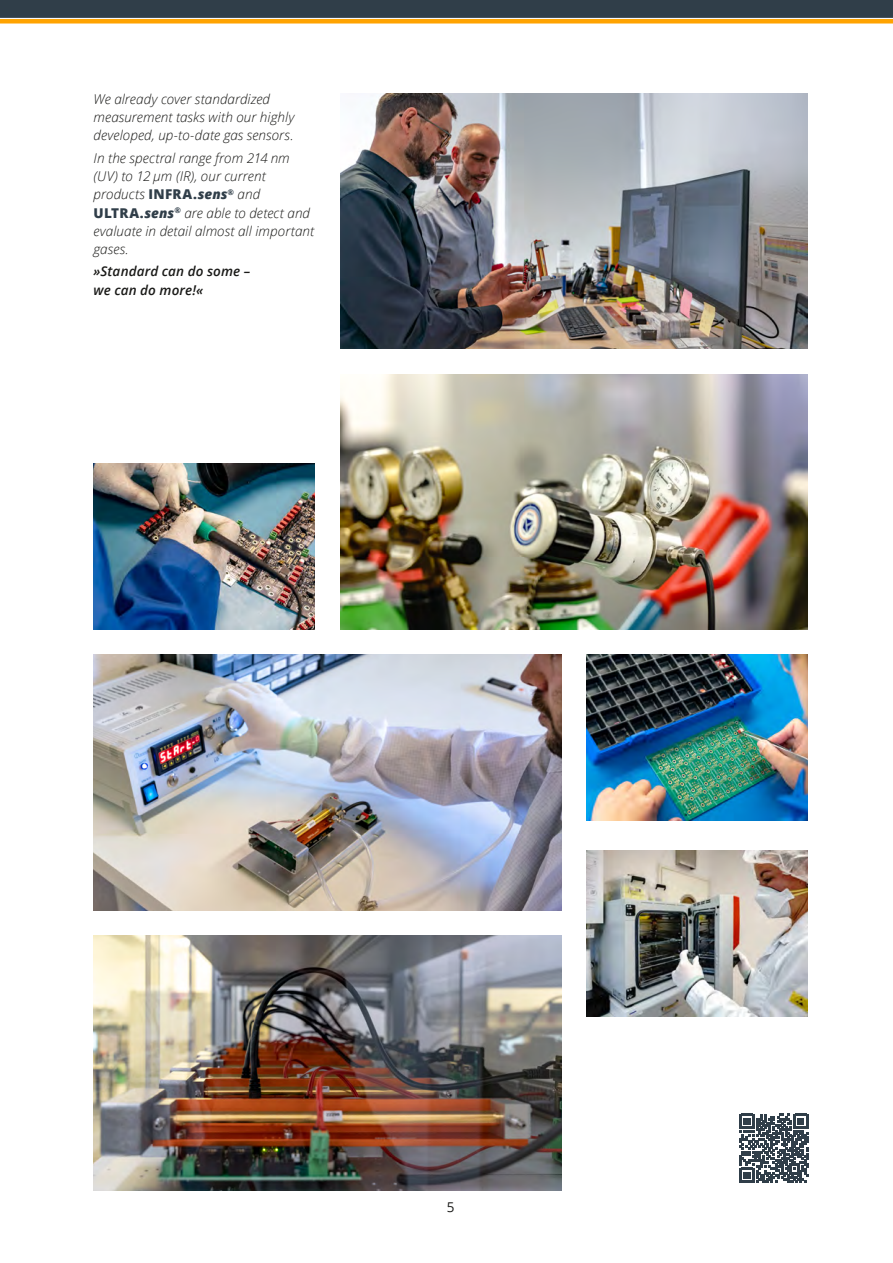
<style>
.page{position:relative;width:893px;height:1263px;background:#fff}
.page>*{position:absolute;margin:0;border:0;box-sizing:border-box;transform-origin:0 0}
.caption__side{font:italic 300 13.5px/18.1px "Open Sans";letter-spacing:.005em;color:#1a1a18}
.caption__side-2{font:italic 600 13.5px/18.3px "Open Sans";letter-spacing:.01em;color:#1a1a18}
.t1{font:13.5px "Open Sans";color:#1a1a18}
.s1{font-weight:800;font-style:normal;color:#303e49}
.s2{font-weight:800;color:#303e49}
</style>
<div class="page">
<img style="left:587px;top:850px;width:221px;height:166px">
<img style="left:94px;top:655px;width:467px;height:255px">
<img style="left:94px;top:935px;width:467px;height:256px">
<img style="left:340px;top:94px;width:468px;height:255px">
<img style="left:340px;top:374px;width:468px;height:255px">
<img style="left:587px;top:655px;width:221px;height:166px">
<img style="left:94px;top:463px;width:221px;height:166px">
<div style="left:0;top:0;width:893px;height:18px;background:#303e49"></div>
<div style="left:0;top:19px;width:893px;height:5px;background:#ffa300"></div>
<hr style="left:0;top:18px;width:893px;height:1px;background:#f9f9f9">
<svg style="left:740px;top:1114px;width:68px;height:68px"></svg>
<p class="caption__side" style="left:94px;top:89px;width:202px">We already cover standardized measurement tasks with our highly developed, up-to-date gas sensors.</p>
<p class="caption__side" style="left:94px;top:148px;width:222px">In the spectral range from 214 nm (UV) to 12 µm (IR), our current products <span class="s1">INFRA.</span><span class="s2">sens</span><sup>®</sup> and<br><span class="s1">ULTRA.</span><span class="s2">sens</span><sup>®</sup> are able to detect and evaluate in detail almost all important gases.</p>
<p class="caption__side-2" style="left:94px;top:262px;width:158px">»Standard can do some – we can do more!«</p>
<p class="t1" style="left:447px;top:1198px;width:9px">5</p>
</div>
